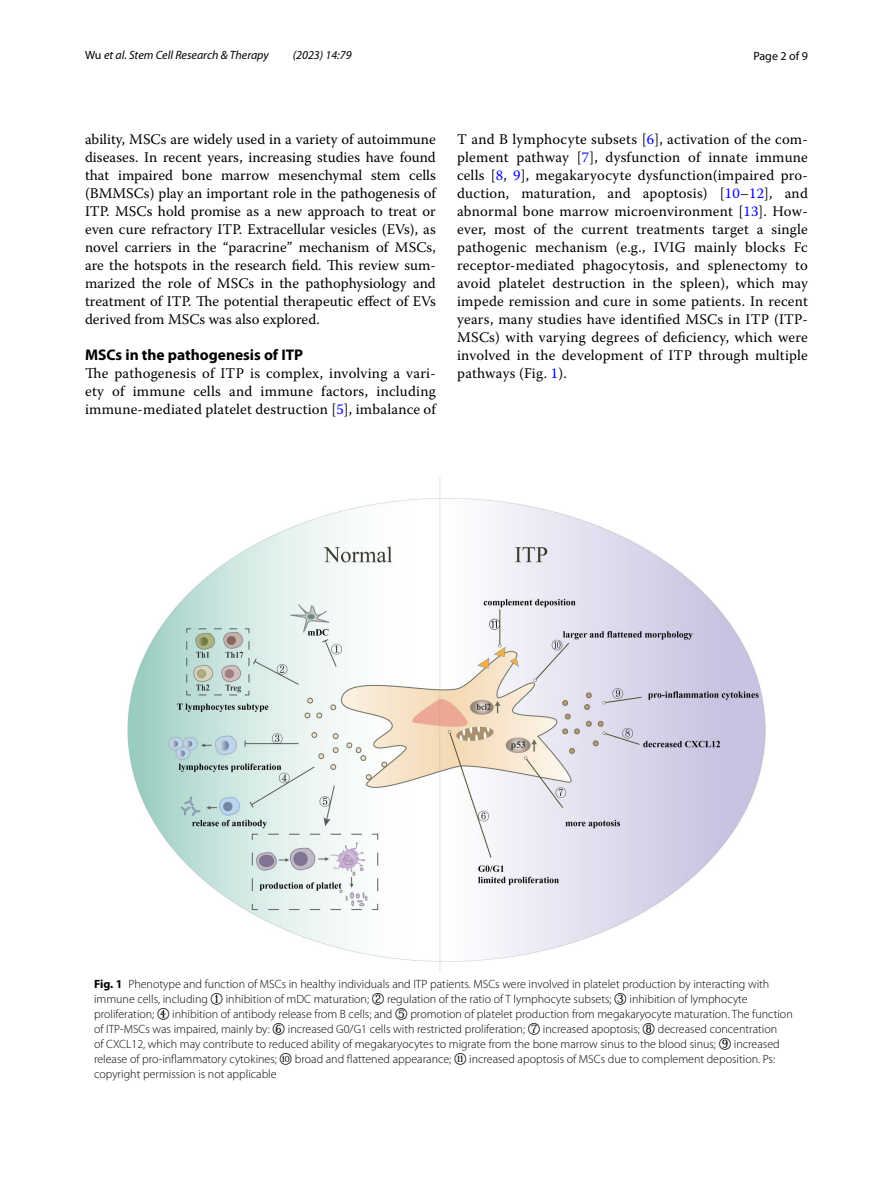
<style>
.page{position:relative;width:893px;height:1187px;background:#fff}
.page>*{position:absolute;margin:0;border:0;box-sizing:border-box;transform-origin:0 0}
.t1{font:700 15.45px "Myriad Pro";color:#000}
.t2{font:14.7px/18px "Warnock Pro";letter-spacing:.015em;color:#000;text-align:justify}
.t3{font:300 12px/15px "Myriad Pro";color:#000}
.t4{font:italic 12px "Myriad Pro";color:#000}
.t5{font:12px "Myriad Pro";color:#000}
.s1{font-style:normal}
.s2{color:#00f}
.s3{font-weight:700}
.s4{font-family:"Code 2000";font-weight:400}
</style>
<div class="page">
<img style="left:128px;top:478px;width:637px;height:494px">
<p class="t4" style="left:85px;top:48px;width:185px"><span class="s1">Wu</span> et al. Stem Cell Research &amp; Therapy</p>
<p class="t4" style="left:293px;top:48px;width:60px">(2023) 14:79</p>
<p class="t5" style="left:753px;top:48px;width:56px">Page 2 of 9</p>
<p class="t2" style="left:85px;top:130px;width:352px">ability, MSCs are widely used in a variety of autoimmune diseases. In recent years, increasing studies have found that impaired bone marrow mesenchymal stem cells (BMMSCs) play an important role in the pathogenesis of ITP. MSCs hold promise as a new approach to treat or even cure refractory ITP. Extracellular vesicles (EVs), as novel carriers in the “paracrine” mechanism of MSCs, are the hotspots in the research field. This review sum&shy;marized the role of MSCs in the pathophysiology and treatment of ITP. The potential therapeutic effect of EVs derived from MSCs was also explored.</p>
<p class="t1" style="left:85px;top:344px;width:220px">MSCs in the pathogenesis of ITP</p>
<p class="t2" style="left:85px;top:364px;width:352px">The pathogenesis of ITP is complex, involving a vari&shy;ety of immune cells and immune factors, including immune-mediated platelet destruction [<span class="s2">5</span>], imbalance of</p>
<p class="t2" style="left:457px;top:130px;width:352px">T and B lymphocyte subsets [<span class="s2">6</span>], activation of the com&shy;plement pathway [<span class="s2">7</span>], dysfunction of innate immune cells [<span class="s2">8</span>, <span class="s2">9</span>], megakaryocyte dysfunction(impaired pro&shy;duction, maturation, and apoptosis) [<span class="s2">10</span>–<span class="s2">12</span>], and abnormal bone marrow microenvironment [<span class="s2">13</span>]. How&shy;ever, most of the current treatments target a single pathogenic mechanism (e.g., IVIG mainly blocks Fc receptor-mediated phagocytosis, and splenectomy to avoid platelet destruction in the spleen), which may impede remission and cure in some patients. In recent years, many studies have identified MSCs in ITP (ITP-MSCs) with varying degrees of deficiency, which were involved in the development of ITP through multiple pathways (Fig. <span class="s2">1</span>).</p>
<p class="t3" style="left:94px;top:976px;width:700px"><span class="s3">Fig. 1</span> Phenotype and function of MSCs in healthy individuals and ITP patients. MSCs were involved in platelet production by interacting with immune cells, including <span class="s4">①</span> inhibition of mDC maturation; <span class="s4">②</span> regulation of the ratio of T lymphocyte subsets; <span class="s4">③</span> inhibition of lymphocyte proliferation; <span class="s4">④</span> inhibition of antibody release from B cells; and <span class="s4">⑤</span> promotion of platelet production from megakaryocyte maturation. The function of ITP-MSCs was impaired, mainly by: <span class="s4">⑥</span> increased G0/G1 cells with restricted proliferation; <span class="s4">⑦</span> increased apoptosis; <span class="s4">⑧</span> decreased concentration<br>of CXCL12, which may contribute to reduced ability of megakaryocytes to migrate from the bone marrow sinus to the blood sinus; <span class="s4">⑨</span> increased release of pro-inflammatory cytokines; <span class="s4">⑩</span> broad and flattened appearance; <span class="s4">⑪</span> increased apoptosis of MSCs due to complement deposition. Ps: copyright permission is not applicable</p>
</div>
